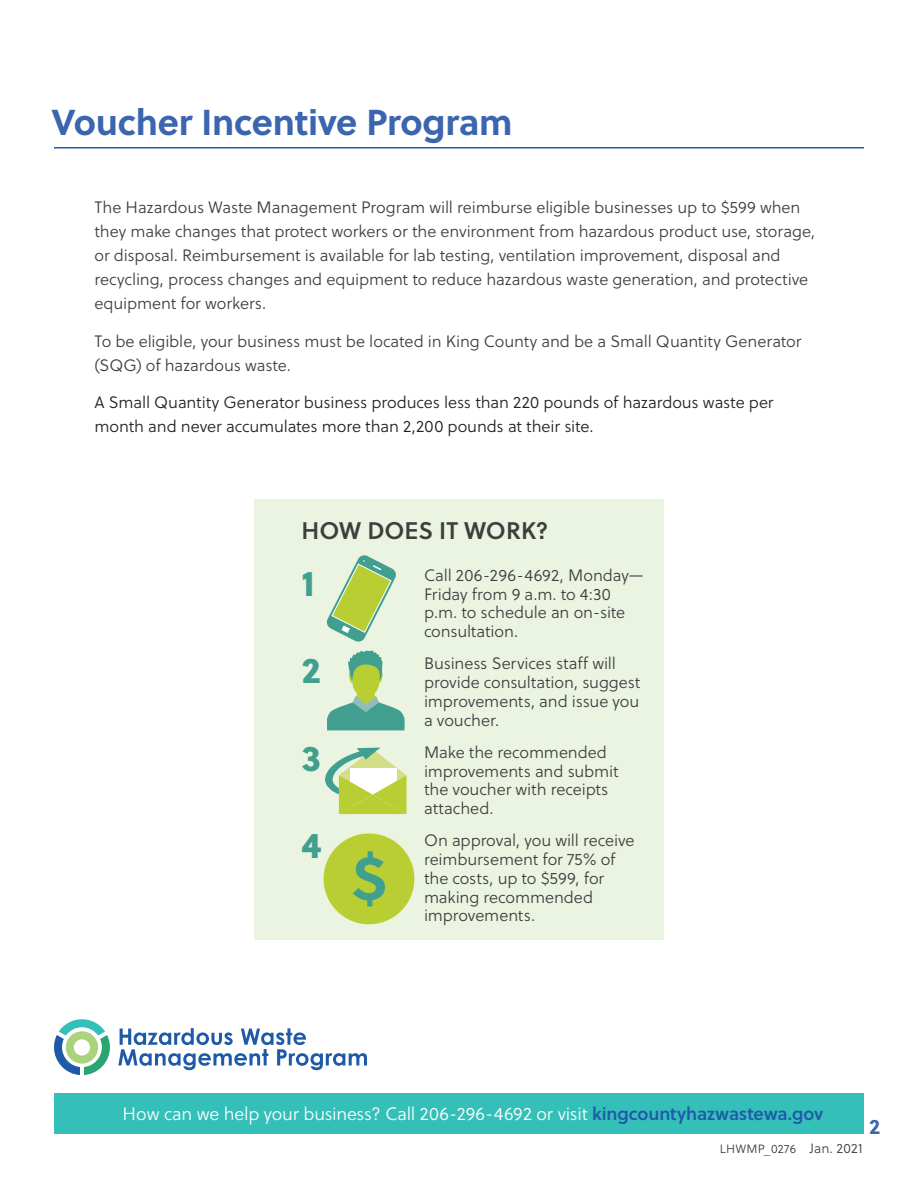
<style>
.page{position:relative;width:918px;height:1188px;background:#fff}
.page>*{position:absolute;margin:0;border:0;box-sizing:border-box;transform-origin:0 0}
.PageTitle{font:700 36px "Soleil";letter-spacing:-.005em;color:#3b65af}
.Sidebar_head{font:36px "Soleil Xb";color:#419f90}
.Sidebar_head-2{font:24px "Soleil Sb";color:#3e3e3f}
.Heading1{font:700 21px "Soleil";color:#3b65af}
.t1{font:18px "Soleil Lt";letter-spacing:-.01em;color:#fff}
.Body_copy{font:16.5px/18.8px "Soleil Lt";letter-spacing:-.005em;color:#3e3e3f}
.Body_copy-2{font:16.5px/24px "Soleil Lt";letter-spacing:-.01em;color:#231f20}
.Body_copy-3{font:12px "Soleil Lt";letter-spacing:.03em;color:#3e3e3f}
.s1{font-family:"Soleil Sb";color:#1f5aa8}
.s2{font-size:13.5px}
</style>
<div class="page">
<hr style="left:54px;top:147px;width:810px;height:1px;background:#1f5aa8">
<div style="left:254px;top:500px;width:410px;height:440px;background:#ebf4e1"></div>
<svg style="left:326px;top:650px;width:79px;height:80px"></svg>
<svg style="left:326px;top:555px;width:70px;height:87px"></svg>
<svg style="left:325px;top:748px;width:82px;height:66px"></svg>
<div style="left:324px;top:833px;width:90px;height:91px;background:#b8ce32;border-radius:50%"></div>
<svg style="left:353px;top:851px;width:32px;height:55px"></svg>
<svg style="left:118px;top:1028px;width:249px;height:42px"></svg>
<svg style="left:54px;top:1019px;width:56px;height:56px"></svg>
<div style="left:54px;top:1094px;width:810px;height:40px;background:#35bfb9"></div>
<p class="PageTitle" style="left:52px;top:94px;width:463px">Voucher Incentive Program</p>
<p class="Body_copy" style="left:94px;top:195px;width:722px;line-height:24px">The Hazardous Waste Management Program will reimburse eligible businesses up to $599 when they make changes that protect workers or the environment from hazardous product use, storage, or disposal. Reimbursement is available for lab testing, ventilation improvement, disposal and recycling, process changes and equipment to reduce hazardous waste generation, and protective equipment for workers.</p>
<p class="Body_copy" style="left:94px;top:329px;width:709px;line-height:24px">To be eligible, your business must be located in King County and be a Small Quantity Generator (SQG) of hazardous waste.</p>
<p class="Body_copy-2" style="left:94px;top:390px;width:681px">A Small Quantity Generator business produces less than 220 pounds of hazardous waste per month and never accumulates more than 2,200 pounds at their site.</p>
<p class="Sidebar_head-2" style="left:301px;top:513px;width:249px">HOW DOES IT WORK?</p>
<p class="Body_copy" style="left:424px;top:566px;width:221px">Call 206-296-4692, Monday—<br>Friday from 9 a.m. to 4:30 p.m. to schedule an on-site consultation.</p>
<p class="Body_copy" style="left:424px;top:654px;width:218px">Business Services staff will provide consultation, suggest improvements, and issue you a voucher.</p>
<p class="Body_copy" style="left:424px;top:743px;width:196px">Make the recommended improvements and submit the voucher with receipts attached.</p>
<p class="Body_copy" style="left:424px;top:831px;width:212px">On approval, you will receive reimbursement for 75% of the costs, up to $599, for making recommended improvements.</p>
<p class="Sidebar_head" style="left:301px;top:554px;width:15px">1</p>
<p class="Sidebar_head" style="left:301px;top:642px;width:21px">2</p>
<p class="Sidebar_head" style="left:301px;top:729px;width:21px">3</p>
<p class="Sidebar_head" style="left:301px;top:817px;width:22px">4</p>
<p class="t1" style="left:123px;top:1101px;width:702px">How can we help your business? Call 206-296-4692 or visit <span class="s1">kingcountyhazwastewa.gov</span></p>
<p class="Body_copy-3" style="left:720px;top:1140px;width:144px">LHWMP_0276 <span class="s2">Jan. 2021</span></p>
<p class="Heading1" style="left:869px;top:1110px;width:13px">2</p>
</div>
